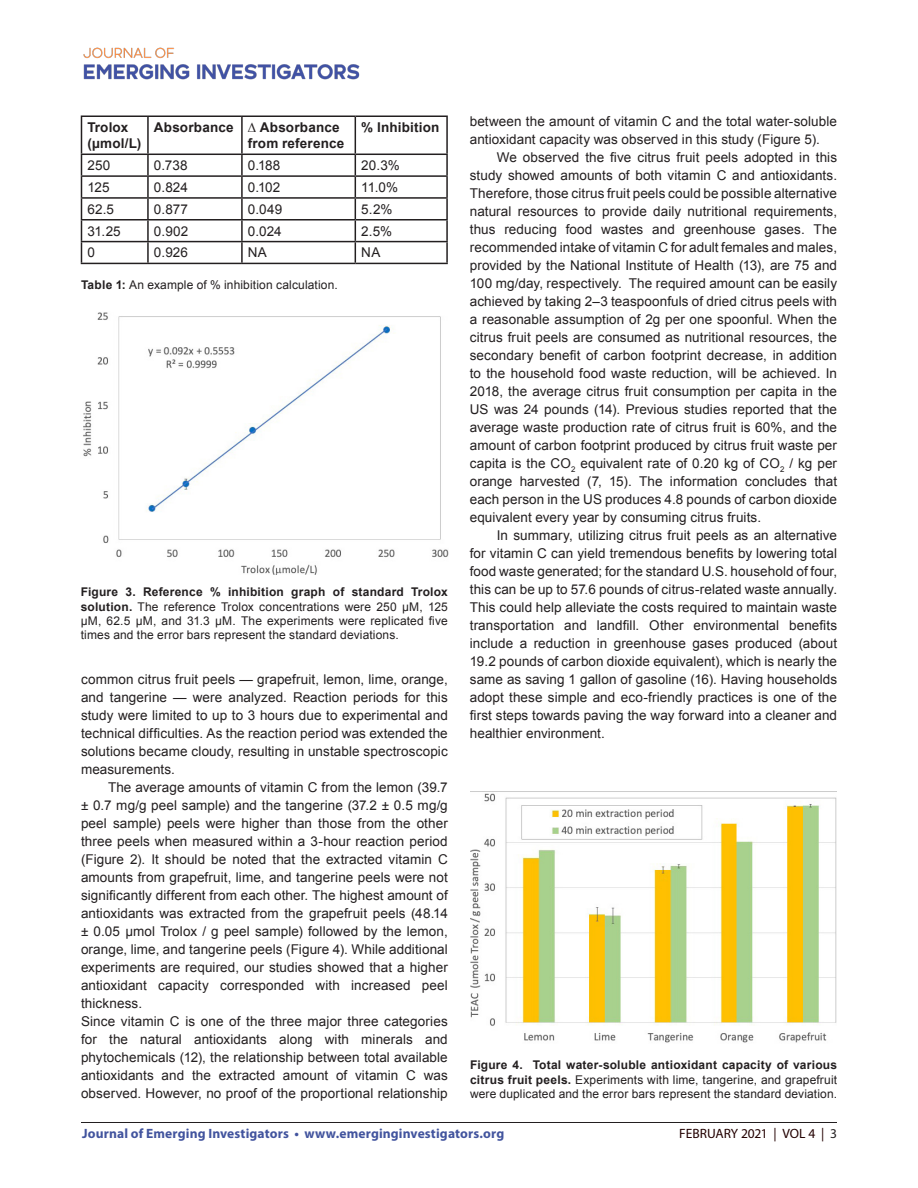
<style>
.page{position:relative;width:918px;height:1188px;background:#fff}
.page>*{position:absolute;margin:0;border:0;box-sizing:border-box;transform-origin:0 0}
.t1{font:13.5px/18px "Arial";letter-spacing:.005em;color:#231f20;text-align:justify}
.t2{font:700 13.5px "Myriad Pro";letter-spacing:.01em;color:#42549e}
.t3{font:700 13.5px/16.2px "Arial";letter-spacing:.015em;color:#231f20}
.t4{font:13.5px "Myriad Pro";letter-spacing:-.01em;color:#230000}
.t5{font:12px/14.4px "Arial";letter-spacing:.01em;color:#231f20;text-align:justify}
.s1{font-weight:700}
.s2{color:#231f20}
</style>
<div class="page">
<hr style="left:81px;top:1122px;width:756px;height:1px;background:#231f20">
<img style="left:83px;top:47px;width:277px;height:33px">
<hr style="left:81px;top:116px;width:67px;height:1px;background:#231f20">
<hr style="left:81px;top:117px;width:1px;height:37px;background:#231f20">
<hr style="left:148px;top:116px;width:94px;height:1px;background:#231f20">
<hr style="left:147px;top:117px;width:2px;height:37px;background:#231f20">
<hr style="left:242px;top:116px;width:113px;height:1px;background:#231f20">
<hr style="left:241px;top:117px;width:2px;height:37px;background:#231f20">
<hr style="left:355px;top:116px;width:93px;height:1px;background:#231f20">
<hr style="left:355px;top:117px;width:1px;height:37px;background:#231f20">
<hr style="left:446px;top:117px;width:2px;height:37px;background:#231f20">
<hr style="left:81px;top:154px;width:67px;height:1px;background:#231f20">
<hr style="left:148px;top:154px;width:94px;height:1px;background:#231f20">
<hr style="left:147px;top:155px;width:2px;height:20px;background:#231f20">
<hr style="left:242px;top:154px;width:113px;height:1px;background:#231f20">
<hr style="left:241px;top:155px;width:2px;height:20px;background:#231f20">
<hr style="left:355px;top:154px;width:93px;height:1px;background:#231f20">
<hr style="left:446px;top:155px;width:2px;height:20px;background:#231f20">
<hr style="left:81px;top:175px;width:67px;height:2px;background:#231f20">
<hr style="left:148px;top:175px;width:94px;height:2px;background:#231f20">
<hr style="left:147px;top:177px;width:2px;height:20px;background:#231f20">
<hr style="left:242px;top:175px;width:113px;height:2px;background:#231f20">
<hr style="left:241px;top:177px;width:2px;height:20px;background:#231f20">
<hr style="left:355px;top:175px;width:93px;height:2px;background:#231f20">
<hr style="left:446px;top:177px;width:2px;height:20px;background:#231f20">
<hr style="left:81px;top:197px;width:67px;height:2px;background:#231f20">
<hr style="left:148px;top:197px;width:94px;height:2px;background:#231f20">
<hr style="left:147px;top:199px;width:2px;height:20px;background:#231f20">
<hr style="left:242px;top:197px;width:113px;height:2px;background:#231f20">
<hr style="left:241px;top:199px;width:2px;height:20px;background:#231f20">
<hr style="left:355px;top:197px;width:93px;height:2px;background:#231f20">
<hr style="left:446px;top:199px;width:2px;height:20px;background:#231f20">
<hr style="left:81px;top:219px;width:67px;height:2px;background:#231f20">
<hr style="left:148px;top:219px;width:94px;height:2px;background:#231f20">
<hr style="left:147px;top:221px;width:2px;height:20px;background:#231f20">
<hr style="left:242px;top:219px;width:113px;height:2px;background:#231f20">
<hr style="left:241px;top:221px;width:2px;height:20px;background:#231f20">
<hr style="left:355px;top:219px;width:93px;height:2px;background:#231f20">
<hr style="left:446px;top:221px;width:2px;height:20px;background:#231f20">
<hr style="left:81px;top:241px;width:67px;height:1px;background:#231f20">
<svg style="left:81px;top:155px;width:1px;height:108px"></svg>
<hr style="left:148px;top:241px;width:94px;height:1px;background:#231f20">
<hr style="left:147px;top:242px;width:2px;height:21px;background:#231f20">
<hr style="left:242px;top:241px;width:113px;height:1px;background:#231f20">
<hr style="left:241px;top:242px;width:2px;height:21px;background:#231f20">
<hr style="left:355px;top:241px;width:93px;height:1px;background:#231f20">
<svg style="left:355px;top:155px;width:1px;height:108px"></svg>
<hr style="left:446px;top:242px;width:2px;height:21px;background:#231f20">
<hr style="left:81px;top:263px;width:67px;height:1px;background:#231f20">
<hr style="left:148px;top:263px;width:94px;height:1px;background:#231f20">
<hr style="left:242px;top:263px;width:113px;height:1px;background:#231f20">
<hr style="left:355px;top:263px;width:93px;height:1px;background:#231f20">
<img style="left:83px;top:312px;width:365px;height:263px">
<img style="left:470px;top:791px;width:367px;height:252px">
<p class="t3" style="left:87px;top:120px;width:55px">Trolox (µmol/L)</p>
<p class="t3" style="left:154px;top:120px;width:81px">Absorbance</p>
<p class="t3" style="left:248px;top:120px;width:93px">∆ Absorbance</p>
<p class="t3" style="left:248px;top:136px;width:98px">from reference</p>
<p class="t3" style="left:361px;top:120px;width:80px">% Inhibition</p>
<p class="t1" style="left:87px;top:157px;width:24px">250</p>
<p class="t1" style="left:154px;top:157px;width:35px">0.738</p>
<p class="t1" style="left:248px;top:157px;width:34px">0.188</p>
<p class="t1" style="left:361px;top:157px;width:40px">20.3%</p>
<p class="t1" style="left:87px;top:178px;width:24px">125</p>
<p class="t1" style="left:154px;top:178px;width:35px">0.824</p>
<p class="t1" style="left:248px;top:178px;width:34px">0.102</p>
<p class="t1" style="left:361px;top:178px;width:38px">11.0%</p>
<p class="t1" style="left:87px;top:200px;width:28px">62.5</p>
<p class="t1" style="left:154px;top:200px;width:36px">0.877</p>
<p class="t1" style="left:248px;top:200px;width:36px">0.049</p>
<p class="t1" style="left:361px;top:200px;width:33px">5.2%</p>
<p class="t1" style="left:87px;top:222px;width:35px">31.25</p>
<p class="t1" style="left:154px;top:222px;width:36px">0.902</p>
<p class="t1" style="left:248px;top:222px;width:35px">0.024</p>
<p class="t1" style="left:361px;top:222px;width:32px">2.5%</p>
<p class="t1" style="left:87px;top:244px;width:9px">0</p>
<p class="t1" style="left:154px;top:244px;width:36px">0.926</p>
<p class="t1" style="left:248px;top:244px;width:21px">NA</p>
<p class="t1" style="left:361px;top:244px;width:21px">NA</p>
<p class="t5" style="left:81px;top:278px;width:258px"><span class="s1">Table 1:</span> An example of % inhibition calculation.</p>
<p class="t5" style="left:81px;top:585px;width:369px"><span class="s1">Figure 3. Reference % inhibition graph of standard Trolox solution.</span> The reference Trolox concentrations were 250 µM, 125 µM, 62.5 µM, and 31.3 µM. The experiments were replicated five times and the error bars represent the standard deviations.</p>
<p class="t1" style="left:81px;top:670px;width:368px">common citrus fruit peels — grapefruit, lemon, lime, orange, and tangerine — were analyzed. Reaction periods for this study were limited to up to 3 hours due to experimental and technical difficulties. As the reaction period was extended the solutions became cloudy, resulting in unstable spectroscopic measurements.</p>
<p class="t1" style="left:81px;top:778px;width:368px;text-indent:27px">The average amounts of vitamin C from the lemon (39.7 ± 0.7 mg/g peel sample) and the tangerine (37.2 ± 0.5 mg/g peel sample) peels were higher than those from the other three peels when measured within a 3-hour reaction period (Figure 2). It should be noted that the extracted vitamin C amounts from grapefruit, lime, and tangerine peels were not significantly different from each other. The highest amount of antioxidants was extracted from the grapefruit peels (48.14 ± 0.05 µmol Trolox / g peel sample) followed by the lemon, orange, lime, and tangerine peels (Figure 4). While additional experiments are required, our studies showed that a higher antioxidant capacity corresponded with increased peel thickness.</p>
<p class="t1" style="left:81px;top:1012px;width:368px">Since vitamin C is one of the three major three categories for the natural antioxidants along with minerals and phytochemicals (12), the relationship between total available antioxidants and the extracted amount of vitamin C was observed. However, no proof of the proportional relationship</p>
<p class="t1" style="left:470px;top:112px;width:369px">between the amount of vitamin C and the total water-soluble antioxidant capacity was observed in this study (Figure 5).</p>
<p class="t1" style="left:470px;top:148px;width:369px;text-indent:27px">We observed the five citrus fruit peels adopted in this study showed amounts of both vitamin C and antioxidants.<br>Therefore, those citrus fruit peels could be possible alternative natural resources to provide daily nutritional requirements, thus reducing food wastes and greenhouse gases. The recommended intake of vitamin C for adult females and males, provided by the National Institute of Health (13), are 75 and 100 mg/day, respectively. The required amount can be easily achieved by taking 2–3 teaspoonfuls of dried citrus peels with a reasonable assumption of 2g per one spoonful. When the citrus fruit peels are consumed as nutritional resources, the secondary benefit of carbon footprint decrease, in addition to the household food waste reduction, will be achieved. In 2018, the average citrus fruit consumption per capita in the US was 24 pounds (14). Previous studies reported that the average waste production rate of citrus fruit is 60%, and the amount of carbon footprint produced by citrus fruit waste per capita is the CO<sub>2</sub> equivalent rate of 0.20 kg of CO<sub>2</sub> / kg per orange harvested (7, 15). The information concludes that each person in the US produces 4.8 pounds of carbon dioxide equivalent every year by consuming citrus fruits.</p>
<p class="t1" style="left:470px;top:526px;width:369px;text-indent:27px">In summary, utilizing citrus fruit peels as an alternative for vitamin C can yield tremendous benefits by lowering total food waste generated; for the standard U.S. household of four, this can be up to 57.6 pounds of citrus-related waste annually.<br>This could help alleviate the costs required to maintain waste transportation and landfill. Other environmental benefits include a reduction in greenhouse gases produced (about 19.2 pounds of carbon dioxide equivalent), which is nearly the same as saving 1 gallon of gasoline (16). Having households adopt these simple and eco-friendly practices is one of the first steps towards paving the way forward into a cleaner and healthier environment.</p>
<p class="t5" style="left:470px;top:1058px;width:369px"><span class="s1">Figure 4. Total water-soluble antioxidant capacity of various citrus fruit peels.</span> Experiments with lime, tangerine, and grapefruit were duplicated and the error bars represent the standard deviation.</p>
<p class="t2" style="left:82px;top:1125px;width:424px">Journal of Emerging Investigators • www.emerginginvestigators.org</p>
<p class="t4" style="left:679px;top:1125px;width:159px">FEBRUARY 2021 | VOL 4 | <span class="s2">3</span></p>
</div>
